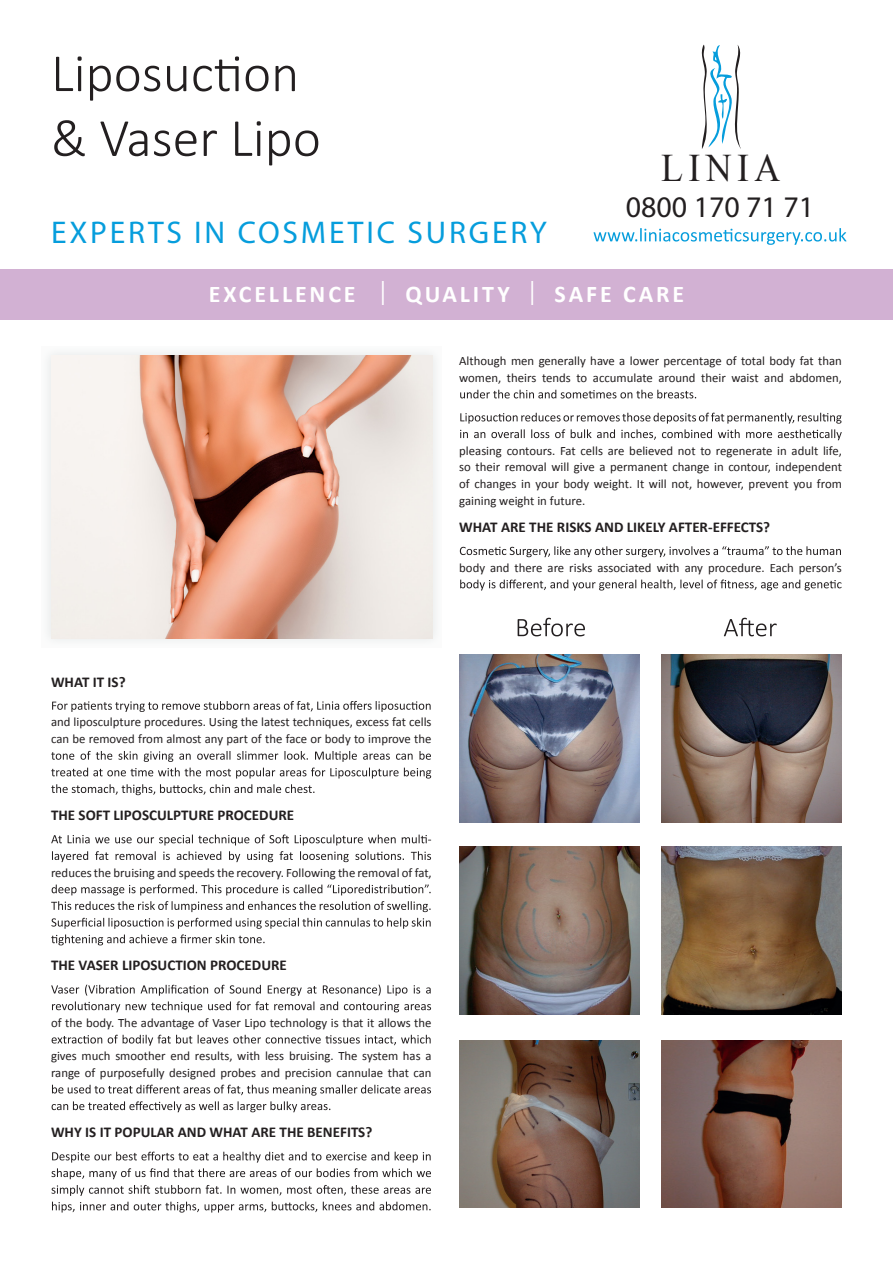
<style>
.page{position:relative;width:893px;height:1263px;background:#fff}
.page>*{position:absolute;margin:0;border:0;box-sizing:border-box;transform-origin:0 0}
.t1{font:300 54px "Calibri";color:#231f20}
.t2{font:39px "Times New Roman";letter-spacing:.15em;color:#231f20;scale:.92 1}
.t3{font:31.5px "Myriad Pro";letter-spacing:.09em;color:#069ddc}
.t4{font:30px "Myriad Pro";color:#231f20}
.t5{font:700 24px "Calibri";letter-spacing:.12em;color:#fff}
.t6{font:700 15px "Calibri";color:#231f20}
.t7{font:12.75px/16.6px "Calibri";color:#231f20}
.s1{font-family:"Myriad Pro";font-weight:400}
</style>
<div class="page">
<div style="left:41px;top:346px;width:401px;height:302px;background:#f6f7f7"></div>
<svg style="left:56px;top:56px;width:239px;height:45px"></svg>
<svg style="left:52px;top:701px;width:379px;height:11px"></svg>
<svg style="left:51px;top:751px;width:380px;height:27px"></svg>
<svg style="left:51px;top:784px;width:263px;height:11px"></svg>
<svg style="left:51px;top:834px;width:380px;height:11px"></svg>
<svg style="left:52px;top:851px;width:379px;height:11px"></svg>
<svg style="left:52px;top:884px;width:379px;height:11px"></svg>
<svg style="left:51px;top:901px;width:380px;height:11px"></svg>
<svg style="left:51px;top:918px;width:380px;height:27px"></svg>
<svg style="left:51px;top:985px;width:380px;height:27px"></svg>
<svg style="left:52px;top:1035px;width:379px;height:11px"></svg>
<svg style="left:52px;top:1085px;width:379px;height:27px"></svg>
<svg style="left:52px;top:1151px;width:379px;height:11px"></svg>
<svg style="left:52px;top:1168px;width:379px;height:11px"></svg>
<svg style="left:52px;top:1185px;width:379px;height:27px"></svg>
<svg style="left:460px;top:390px;width:236px;height:8px"></svg>
<svg style="left:460px;top:413px;width:382px;height:27px"></svg>
<svg style="left:460px;top:546px;width:381px;height:11px"></svg>
<svg style="left:460px;top:579px;width:381px;height:11px"></svg>
<img style="left:459px;top:654px;width:181px;height:168px">
<img style="left:661px;top:654px;width:181px;height:168px">
<img style="left:459px;top:846px;width:181px;height:168px">
<img style="left:661px;top:846px;width:181px;height:168px">
<img style="left:459px;top:1040px;width:181px;height:168px">
<img style="left:661px;top:1040px;width:181px;height:168px">
<svg style="left:518px;top:618px;width:259px;height:18px"></svg>
<svg style="left:701px;top:45px;width:40px;height:104px"></svg>
<svg style="left:594px;top:228px;width:252px;height:17px"></svg>
<div style="left:0;top:269px;width:893px;height:50px;background:#d2b1d3"></div>
<img style="left:51px;top:355px;width:382px;height:283px">
<h1 class="t1" style="left:51px;top:104px;width:271px">&amp; Vaser Lipo</h1>
<h3 class="t3" style="left:51px;top:213px;width:497px">EXPERTS IN COSMETIC SURGERY</h3>
<h2 class="t2" style="left:661px;top:142px;width:131px">LINIA</h2>
<h3 class="t4" style="left:626px;top:189px;width:190px">0800 170 71 71</h3>
<h3 class="t5" style="left:209px;top:279px;width:477px">EXCELLENCE <span class="s1">|</span> QUALITY <span class="s1">|</span> SAFE CARE</h3>
<p class="t7" style="left:459px;top:352px;width:384px">Although men generally have a lower percentage of total body fat than women, theirs tends to accumulate around their waist and abdomen,</p>
<p class="t7" style="left:459px;top:442px;width:384px;text-align:justify">pleasing contours. Fat cells are believed not to regenerate in adult life, so their removal will give a permanent change in contour, independent of changes in your body weight. It will not, however, prevent you from gaining weight in future.</p>
<p class="t6" style="left:459px;top:517px;width:312px">WHAT ARE THE RISKS AND LIKELY AFTER-EFFECTS?</p>
<p class="t7" style="left:459px;top:559px;width:384px">body and there are risks associated with any procedure. Each person’s</p>
<p class="t6" style="left:51px;top:672px;width:76px">WHAT IT IS?</p>
<p class="t7" style="left:51px;top:714px;width:382px">and liposculpture procedures. Using the latest techniques, excess fat cells can be removed from almost any part of the face or body to improve the</p>
<p class="t6" style="left:51px;top:806px;width:245px">THE SOFT LIPOSCULPTURE PROCEDURE</p>
<p class="t7" style="left:51px;top:864px;width:382px">reduces the bruising and speeds the recovery. Following the removal of fat,</p>
<p class="t6" style="left:51px;top:956px;width:237px">THE VASER LIPOSUCTION PROCEDURE</p>
<p class="t7" style="left:51px;top:1014px;width:382px">of the body. The advantage of Vaser Lipo technology is that it allows the</p>
<p class="t7" style="left:51px;top:1047px;width:382px">gives much smoother end results, with less bruising. The system has a range of purposefully designed probes and precision cannulae that can</p>
<p class="t6" style="left:51px;top:1123px;width:323px">WHY IS IT POPULAR AND WHAT ARE THE BENEFITS?</p>
</div>
